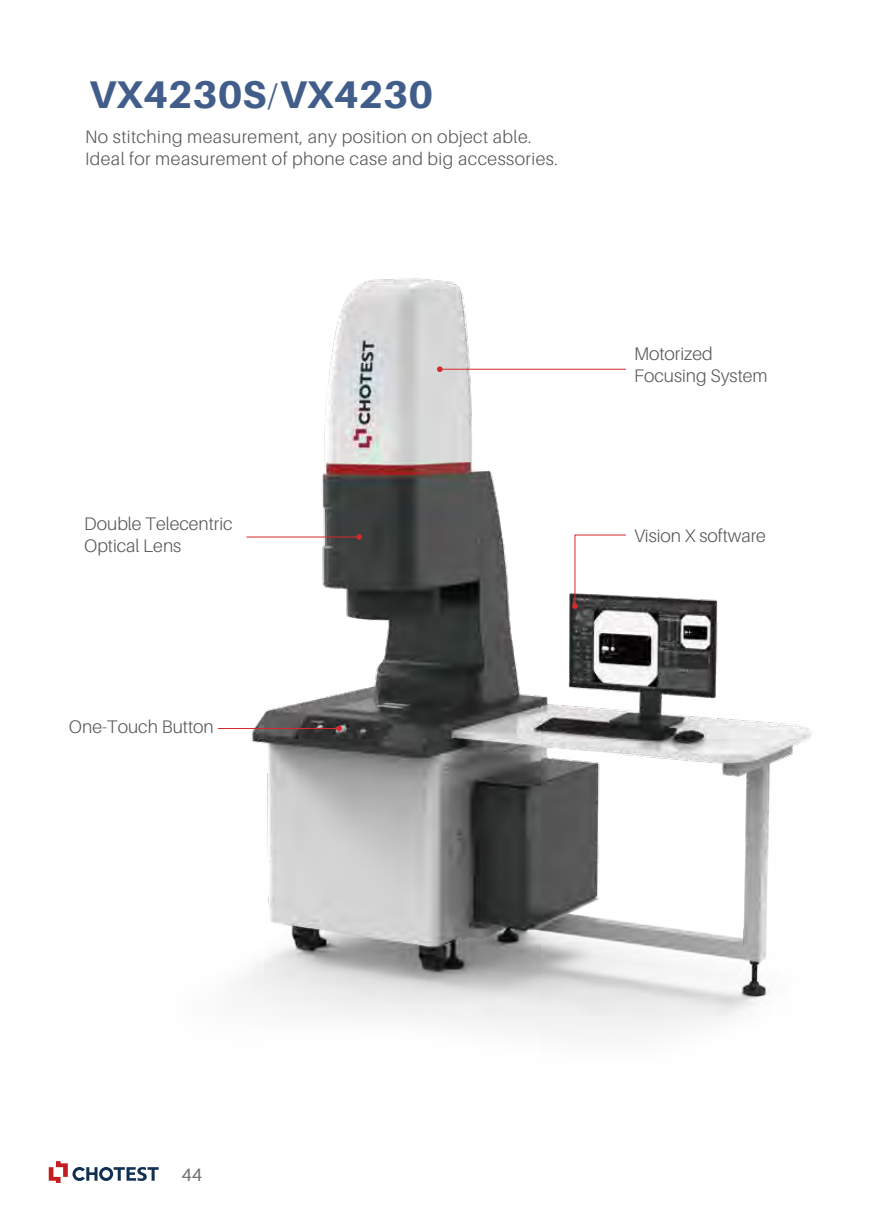
<style>
.page{position:relative;width:893px;height:1212px;background:#fff}
.page>*{position:absolute;margin:0;border:0;box-sizing:border-box;transform-origin:0 0}
.t1{font:800 38.7px "Aileron";color:#415d8a}
.t2{font:300 18.15px/21.6px "Aileron";color:#595757}
.t3{font:300 18px/21.6px "Aileron";letter-spacing:.025em;color:#595857}
.t4{font:18px "Aileron";color:#717071}
.s1{font-family:"Adobe Song Std";font-weight:300}
</style>
<div class="page">
<img style="left:48px;top:278px;width:763px;height:903px">
<hr style="left:246px;top:537px;width:113px;height:1px;background:#d52a2a">
<svg style="left:356px;top:534px;width:6px;height:6px"></svg>
<hr style="left:218px;top:728px;width:121px;height:1px;background:#d52a2a">
<svg style="left:336px;top:726px;width:6px;height:5px"></svg>
<svg style="left:572px;top:534px;width:55px;height:75px"></svg>
<svg style="left:49px;top:1161px;width:110px;height:22px"></svg>
<hr style="left:440px;top:369px;width:186px;height:1px;background:#d52a2a">
<svg style="left:437px;top:366px;width:6px;height:6px"></svg>
<p class="t1" style="left:89px;top:72px;width:346px">VX4230S<span class="s1">/</span>VX4230</p>
<p class="t3" style="left:85px;top:126px;width:474px">No stitching measurement, any position on object able.<br>Ideal for measurement of phone case and big accessories.</p>
<p class="t2" style="left:84px;top:513px;width:150px">Double Telecentric<br>Optical Lens</p>
<p class="t2" style="left:69px;top:716px;width:146px">One-Touch Button</p>
<p class="t2" style="left:634px;top:343px;width:135px">Motorized<br>Focusing System</p>
<p class="t2" style="left:634px;top:525px;width:133px">Vision X software</p>
<p class="t4" style="left:181px;top:1165px;width:22px">44</p>
</div>
